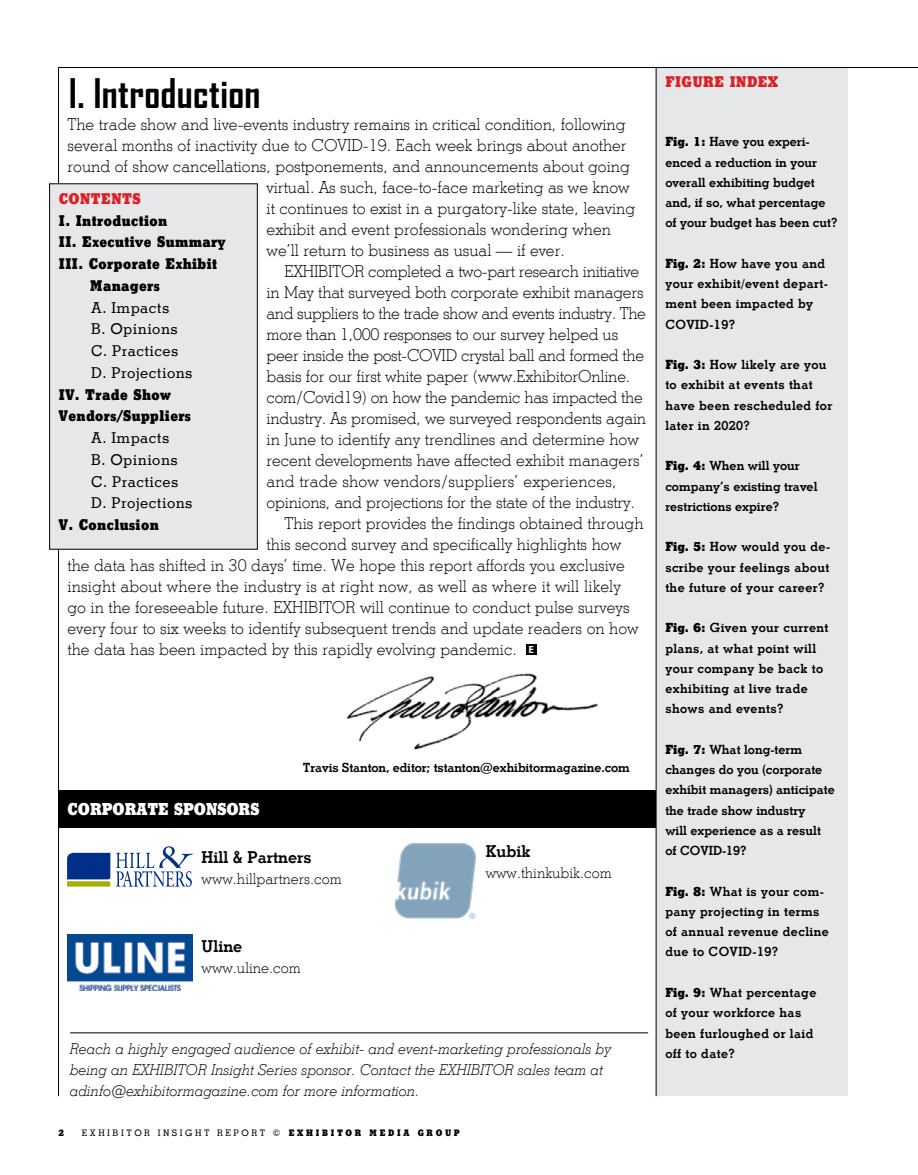
<style>
.page{position:relative;width:918px;height:1175px;background:#fff}
.page>*{position:absolute;margin:0;border:0;box-sizing:border-box;transform-origin:0 0}
.t1{font:700 39px "Agency";letter-spacing:.01em;color:#000}
.t2{font:800 16.65px "Stymie";color:#fff}
.t3{font:300 16.5px "Stymie";color:#000}
.t4{font:300 16.5px "Stymie";letter-spacing:-.02em;color:#000}
.t5{font:300 16.5px "Stymie";letter-spacing:-.025em;color:#000}
.t6{font:700 16.5px "Stymie";color:#000}
.t7{font:italic 300 15px/21px "Stymie";color:#000}
.t8{font:800 15px/21.8px "Stymie";letter-spacing:.03em;color:#000}
.t9{font:500 15px/21.8px "Stymie";letter-spacing:.03em;color:#000}
.t10{font:300 15px "Stymie";color:#000}
.t11{font:800 15px "Stymie";letter-spacing:.03em;color:#da2128}
.t12{font:700 12.75px/20.2px "Stymie";letter-spacing:.03em;color:#000}
.t13{font:700 12.75px/20.2px "Stymie";color:#000}
.t14{font:700 12.75px "Stymie";letter-spacing:-.01em;color:#000}
.t15{font:500 9px "Stymie";letter-spacing:.28em;color:#000}
.t16{font:800 9px "Stymie";color:#000}
.s1{font-family:"Futura";font-weight:800;font-size:9.75px;color:#fff}
.s2{font-weight:800}
</style>
<div class="page">
<div style="left:656px;top:67px;width:192px;height:1029px;background:#e6e7e8"></div>
<hr style="left:58px;top:67px;width:1px;height:1029px;background:#000">
<div style="left:526px;top:644px;width:11px;height:11px;background:#000"></div>
<img style="left:347px;top:673px;width:252px;height:76px">
<div style="left:50px;top:184px;width:207px;height:365px;background:#e6e7e8"></div>
<div style="left:49px;top:183px;width:209px;height:366px;border:1px solid #000"></div>
<div style="left:59px;top:790px;width:597px;height:38px;background:#000"></div>
<hr style="left:656px;top:67px;width:1px;height:1029px;background:#000">
<hr style="left:70px;top:1032px;width:578px;height:1px;background:#000">
<svg style="left:116px;top:846px;width:77px;height:40px"></svg>
<svg style="left:67px;top:852px;width:43px;height:34px"></svg>
<img style="left:67px;top:934px;width:126px;height:56px">
<img style="left:394px;top:843px;width:82px;height:76px">
<hr style="left:58px;top:67px;width:860px;height:1px;background:#000">
<h1 class="t1" style="left:69px;top:71px;width:193px">I. Introduction</h1>
<p class="t3" style="left:68px;top:114px;width:560px">The trade show and live-events industry remains in critical condition, following</p>
<p class="t3" style="left:68px;top:135px;width:561px">several months of inactivity due to COVID-19. Each week brings about another</p>
<p class="t3" style="left:68px;top:156px;width:564px">round of show cancellations, postponements, and announcements about going</p>
<p class="t3" style="left:267px;top:177px;width:364px">virtual. As such, face-to-face marketing as we know</p>
<p class="t3" style="left:267px;top:198px;width:370px">it continues to exist in a purgatory-like state, leaving</p>
<p class="t3" style="left:267px;top:219px;width:346px">exhibit and event professionals wondering when</p>
<p class="t3" style="left:267px;top:240px;width:300px">we’ll return to business as usual — if ever.</p>
<p class="t4" style="left:285px;top:261px;width:356px">EXHIBITOR completed a two-part research initiative</p>
<p class="t3" style="left:267px;top:282px;width:379px">in May that surveyed both corporate exhibit managers</p>
<p class="t5" style="left:267px;top:303px;width:381px">and suppliers to the trade show and events industry. The</p>
<p class="t4" style="left:267px;top:324px;width:353px">more than 1,000 responses to our survey helped us</p>
<p class="t4" style="left:267px;top:345px;width:379px">peer inside the post-COVID crystal ball and formed the</p>
<p class="t3" style="left:267px;top:366px;width:365px">basis for our first white paper (www.ExhibitorOnline.</p>
<p class="t4" style="left:267px;top:387px;width:378px">com/Covid19) on how the pandemic has impacted the</p>
<p class="t3" style="left:267px;top:408px;width:381px">industry. As promised, we surveyed respondents again</p>
<p class="t3" style="left:267px;top:429px;width:374px">in June to identify any trendlines and determine how</p>
<p class="t3" style="left:267px;top:450px;width:379px">recent developments have affected exhibit managers’</p>
<p class="t3" style="left:267px;top:471px;width:352px">and trade show vendors/suppliers’ experiences,</p>
<p class="t3" style="left:267px;top:492px;width:370px">opinions, and projections for the state of the industry.</p>
<p class="t3" style="left:285px;top:513px;width:360px">This report provides the findings obtained through</p>
<p class="t3" style="left:267px;top:534px;width:356px">this second survey and specifically highlights how</p>
<p class="t3" style="left:67px;top:555px;width:559px">the data has shifted in 30 days’ time. We hope this report affords you exclusive</p>
<p class="t3" style="left:67px;top:576px;width:555px">insight about where the industry is at right now, as well as where it will likely</p>
<p class="t3" style="left:67px;top:597px;width:564px">go in the foreseeable future. EXHIBITOR will continue to conduct pulse surveys</p>
<p class="t3" style="left:67px;top:618px;width:573px">every four to six weeks to identify subsequent trends and update readers on how</p>
<p class="t3" style="left:67px;top:639px;width:468px">the data has been impacted by this rapidly evolving pandemic. <span class="s1">E</span></p>
<p class="t11" style="left:59px;top:189px;width:83px">CONTENTS</p>
<p class="t8" style="left:59px;top:209px;width:110px">I. Introduction</p>
<p class="t8" style="left:59px;top:231px;width:168px">II. Executive Summary</p>
<p class="t8" style="left:59px;top:253px;width:160px">III. Corporate Exhibit</p>
<p class="t8" style="left:90px;top:274px;width:71px">Managers</p>
<p class="t9" style="left:91px;top:296px;width:103px">A. Impacts<br>B. Opinions<br>C. Practices<br>D. Projections</p>
<p class="t8" style="left:59px;top:383px;width:134px">IV. Trade Show<br>Vendors/Suppliers</p>
<p class="t9" style="left:91px;top:427px;width:103px">A. Impacts<br>B. Opinions<br>C. Practices<br>D. Projections</p>
<p class="t8" style="left:59px;top:514px;width:101px">V. Conclusion</p>
<p class="t14" style="left:303px;top:759px;width:328px">Travis Stanton, editor; tstanton@exhibitormagazine.com</p>
<p class="t2" style="left:68px;top:799px;width:193px">CORPORATE SPONSORS</p>
<p class="t6" style="left:202px;top:847px;width:112px">Hill &amp; Partners</p>
<p class="t10" style="left:202px;top:870px;width:142px">www.hillpartners.com</p>
<p class="t6" style="left:202px;top:936px;width:42px">Uline</p>
<p class="t10" style="left:202px;top:958px;width:101px">www.uline.com</p>
<p class="t6" style="left:486px;top:841px;width:46px">Kubik</p>
<p class="t10" style="left:486px;top:863px;width:127px">www.thinkubik.com</p>
<p class="t7" style="left:70px;top:1038px;width:543px">Reach a highly engaged audience of exhibit- and event-marketing professionals by being an EXHIBITOR Insight Series sponsor. Contact the EXHIBITOR sales team at adinfo@exhibitormagazine.com for more information.</p>
<p class="t16" style="left:59px;top:1127px;width:7px">2</p>
<p class="t15" style="left:82px;top:1127px;width:380px">EXHIBITOR INSIGHT REPORT © <span class="s2">EXHIBITOR MEDIA GROUP</span></p>
<p class="t11" style="left:665px;top:73px;width:114px">FIGURE INDEX</p>
<p class="t13" style="left:665px;top:131px;width:173px"><span class="s2">Fig. 1:</span> Have you experi&shy;enced a reduction in your overall exhibiting budget and, if so, what percentage of your budget has been cut?</p>
<p class="t12" style="left:665px;top:253px;width:164px"><span class="s2">Fig. 2:</span> How have you and your exhibit/event depart&shy;ment been impacted by<br>COVID-19?</p>
<p class="t12" style="left:665px;top:354px;width:169px"><span class="s2">Fig. 3:</span> How likely are you to exhibit at events that have been rescheduled for later in 2020?</p>
<p class="t13" style="left:665px;top:455px;width:154px"><span class="s2">Fig. 4:</span> When will your company’s existing travel restrictions expire?</p>
<p class="t12" style="left:665px;top:536px;width:166px;text-align:justify"><span class="s2">Fig. 5:</span> How would you de&shy;scribe your feelings about the future of your career?</p>
<p class="t12" style="left:665px;top:617px;width:165px"><span class="s2">Fig. 6:</span> Given your current plans, at what point will your company be back to exhibiting at live trade shows and events?</p>
<p class="t13" style="left:665px;top:739px;width:171px"><span class="s2">Fig. 7:</span> What long-term changes do you (corporate exhibit managers) anticipate the trade show industry<br>will experience as a result of COVID-19?</p>
<p class="t12" style="left:665px;top:881px;width:165px"><span class="s2">Fig. 8:</span> What is your com&shy;pany projecting in terms of annual revenue decline due to COVID-19?</p>
<p class="t12" style="left:665px;top:982px;width:153px"><span class="s2">Fig. 9:</span> What percentage of your workforce has been furloughed or laid off to date?</p>
</div>
